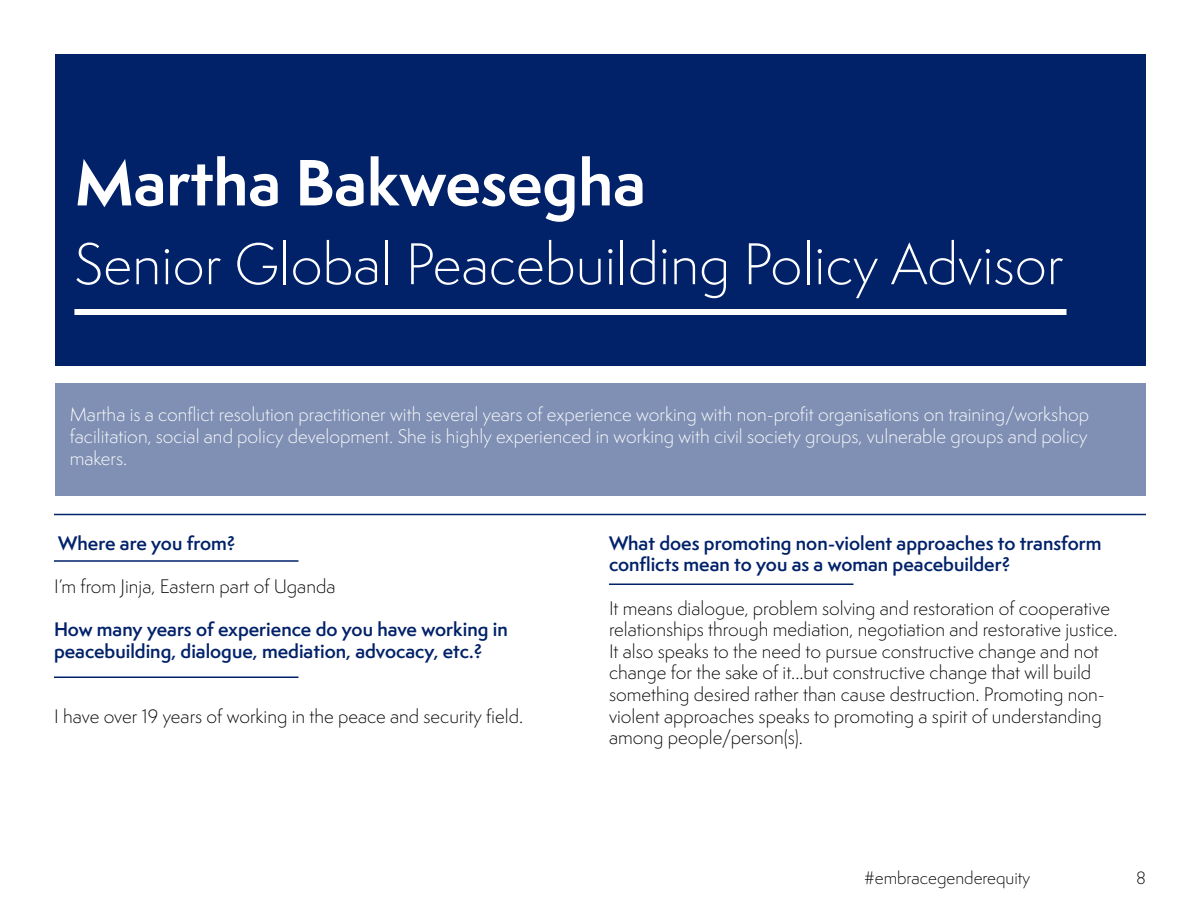
<style>
.page{position:relative;width:1200px;height:900px;background:#fff}
.page>*{position:absolute;margin:0;border:0;box-sizing:border-box;transform-origin:0 0}
.Name{font:700 60px "Semplicita Pro";color:#fff}
.t1{font:300 54px "Semplicita Pro";color:#fff}
.Body{font:300 18px/21.6px "Semplicita Pro";color:#000}
.Body-2{font:300 18px/21.6px "Semplicita Pro";color:#fff;text-align:justify}
.Body-3{font:600 18px/21.6px "Semplicita Pro";color:#012169}
.t2{font:300 16.5px "Semplicita Pro";color:#000}
</style>
<div class="page">
<div style="left:56px;top:54px;width:1090px;height:311px;background:#012169"></div>
<div style="left:56px;top:383px;width:1090px;height:113px;background:#8090b4"></div>
<div style="left:74px;top:309px;width:992px;height:6px;background:#fff"></div>
<hr style="left:54px;top:514px;width:1092px;height:1px;background:#012169">
<hr style="left:54px;top:560px;width:244px;height:2px;background:#012169">
<hr style="left:54px;top:676px;width:244px;height:2px;background:#012169">
<hr style="left:609px;top:584px;width:245px;height:1px;background:#012169">
<p class="Name" style="left:75px;top:138px;width:573px">Martha Bakwesegha</p>
<p class="t1" style="left:74px;top:228px;width:991px">Senior Global Peacebuilding Policy Advisor</p>
<p class="Body-2" style="left:70px;top:404px;width:1021px">Martha is a conflict resolution practitioner with several years of experience working with non-profit organisations on training/workshop facilitation, social and policy development. She is highly experienced in working with civil society groups, vulnerable groups and policy makers.</p>
<p class="Body-3" style="left:58px;top:532px;width:179px">Where are you from?</p>
<p class="Body" style="left:54px;top:575px;width:283px">I’m from Jinja, Eastern part of Uganda</p>
<p class="Body-3" style="left:54px;top:618px;width:455px">How many years of experience do you have working in peacebuilding, dialogue, mediation, advocacy, etc.?</p>
<p class="Body" style="left:54px;top:705px;width:471px">I have over 19 years of working in the peace and security field.</p>
<p class="Body-3" style="left:609px;top:532px;width:494px">What does promoting non-violent approaches to transform conflicts mean to you as a woman peacebuilder?</p>
<p class="Body" style="left:609px;top:597px;width:510px">It means dialogue, problem solving and restoration of cooperative relationships through mediation, negotiation and restorative justice.<br>It also speaks to the need to pursue constructive change and not change for the sake of it...but constructive change that will build something desired rather than cause destruction. Promoting non&shy;violent approaches speaks to promoting a spirit of understanding among people/person(s).</p>
<p class="t2" style="left:864px;top:867px;width:168px">#embracegenderequity</p>
<p class="t2" style="left:1136px;top:867px;width:11px">8</p>
</div>
